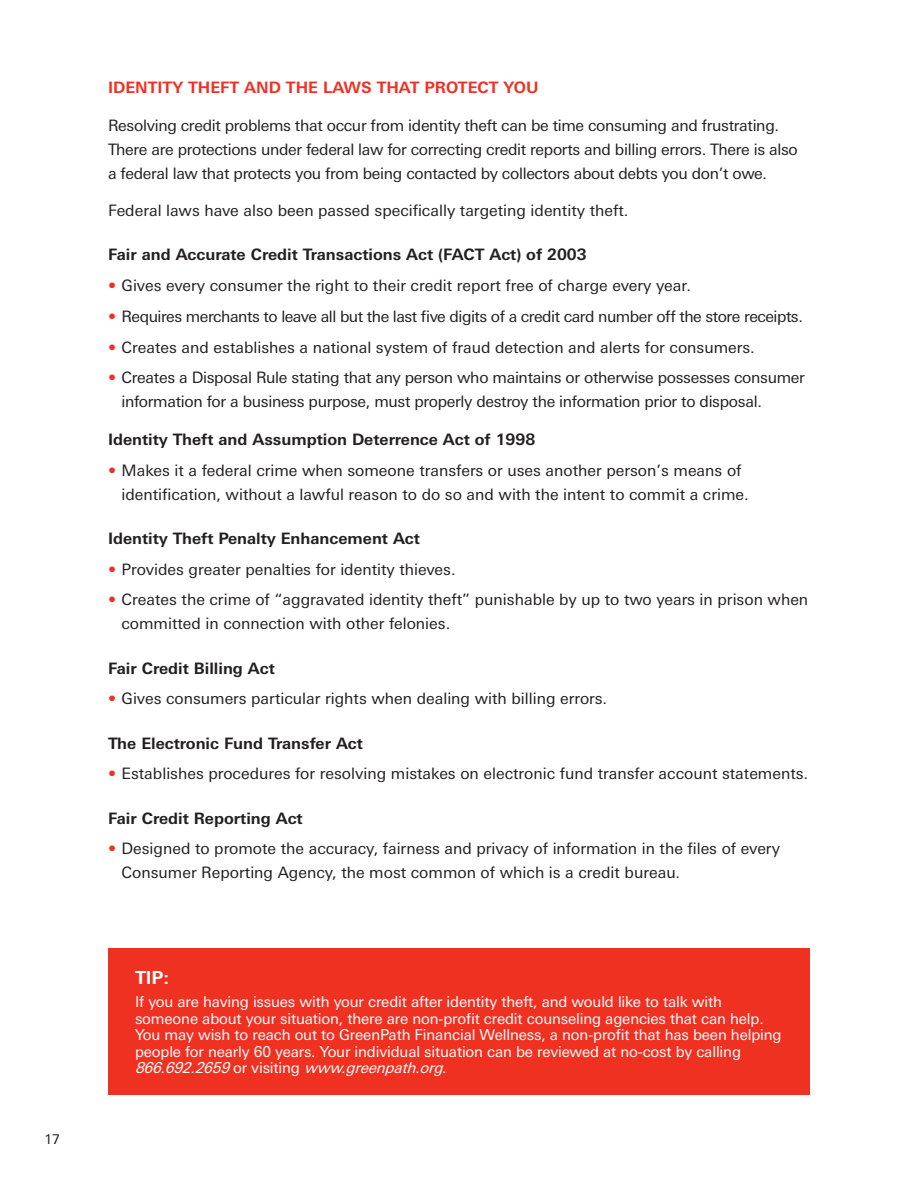
<style>
.page{position:relative;width:918px;height:1188px;background:#fff}
.page>*{position:absolute;margin:0;border:0;box-sizing:border-box;transform-origin:0 0}
.t1{font:700 18px "Univers Nextfor GTB";color:#fff}
.t2{font:15.75px/24px "Univers Nextfor GTB";color:#231f20}
.t3{font:15.75px/24px "Univers Nextfor GTB";letter-spacing:-.02em;color:#231f20}
.t4{font:700 15.75px "Univers Nextfor GTB";color:#231f20}
.t5{font:15.75px "Univers Nextfor GTB";letter-spacing:-.03em;color:#231f20}
.t6{font:700 15.75px "Univers Nextfor GTB";color:#ef3122}
.t7{font:15px/16.5px "Univers Nextfor GTB";letter-spacing:-.01em;color:#fff}
.t8{font:13.5px "Univers Nextfor GTB";color:#231f20}
.s1{color:#ef3122}
.s2{font-style:italic}
</style>
<div class="page">
<div style="left:108px;top:948px;width:702px;height:147px;background:#ef3122"></div>
<p class="t8" style="left:44px;top:1130px;width:17px">17</p>
<p class="t6" style="left:108px;top:76px;width:432px">IDENTITY THEFT AND THE LAWS THAT PROTECT YOU</p>
<p class="t3" style="left:108px;top:112px;width:691px">Resolving credit problems that occur from identity theft can be time consuming and frustrating.<br>There are protections under federal law for correcting credit reports and billing errors. There is also a federal law that protects you from being contacted by collectors about debts you don’t owe.</p>
<p class="t2" style="left:108px;top:197px;width:522px">Federal laws have also been passed specifically targeting identity theft.</p>
<p class="t4" style="left:108px;top:244px;width:480px">Fair and Accurate Credit Transactions Act (FACT Act) of 2003</p>
<p class="t2" style="left:108px;top:272px;width:584px"><span class="s1">•</span> Gives every consumer the right to their credit report free of charge every year.</p>
<p class="t5" style="left:108px;top:305px;width:696px"><span class="s1">•</span> Requires merchants to leave all but the last five digits of a credit card number off the store receipts.</p>
<p class="t2" style="left:108px;top:334px;width:648px"><span class="s1">•</span> Creates and establishes a national system of fraud detection and alerts for consumers.</p>
<p class="t3" style="left:122px;top:365px;width:685px;text-indent:-14px"><span class="s1">•</span> Creates a Disposal Rule stating that any person who maintains or otherwise possesses consumer information for a business purpose, must properly destroy the information prior to disposal.</p>
<p class="t4" style="left:108px;top:428px;width:429px">Identity Theft and Assumption Deterrence Act of 1998</p>
<p class="t2" style="left:122px;top:457px;width:629px;text-indent:-14px"><span class="s1">•</span> Makes it a federal crime when someone transfers or uses another person’s means of identification, without a lawful reason to do so and with the intent to commit a crime.</p>
<p class="t4" style="left:108px;top:527px;width:313px">Identity Theft Penalty Enhancement Act</p>
<p class="t2" style="left:108px;top:556px;width:349px"><span class="s1">•</span> Provides greater penalties for identity thieves.</p>
<p class="t2" style="left:122px;top:587px;width:688px;text-indent:-14px"><span class="s1">•</span> Creates the crime of “aggravated identity theft” punishable by up to two years in prison when committed in connection with other felonies.</p>
<p class="t4" style="left:108px;top:657px;width:168px">Fair Credit Billing Act</p>
<p class="t2" style="left:108px;top:686px;width:501px"><span class="s1">•</span> Gives consumers particular rights when dealing with billing errors.</p>
<p class="t4" style="left:108px;top:732px;width:256px">The Electronic Fund Transfer Act</p>
<p class="t2" style="left:108px;top:761px;width:702px"><span class="s1">•</span> Establishes procedures for resolving mistakes on electronic fund transfer account statements.</p>
<p class="t4" style="left:108px;top:807px;width:196px">Fair Credit Reporting Act</p>
<p class="t2" style="left:122px;top:836px;width:660px;text-indent:-14px"><span class="s1">•</span> Designed to promote the accuracy, fairness and privacy of information in the files of every<br>Consumer Reporting Agency, the most common of which is a credit bureau.</p>
<p class="t1" style="left:135px;top:965px;width:36px">TIP:</p>
<p class="t7" style="left:135px;top:993px;width:648px">If you are having issues with your credit after identity theft, and would like to talk with someone about your situation, there are non-profit credit counseling agencies that can help.<br>You may wish to reach out to GreenPath Financial Wellness, a non-profit that has been helping people for nearly 60 years. Your individual situation can be reviewed at no-cost by calling <span class="s2">866.692.2659</span>o r v i s i t i n g <span class="s2">www.greenpath.org</span>.</p>
</div>
